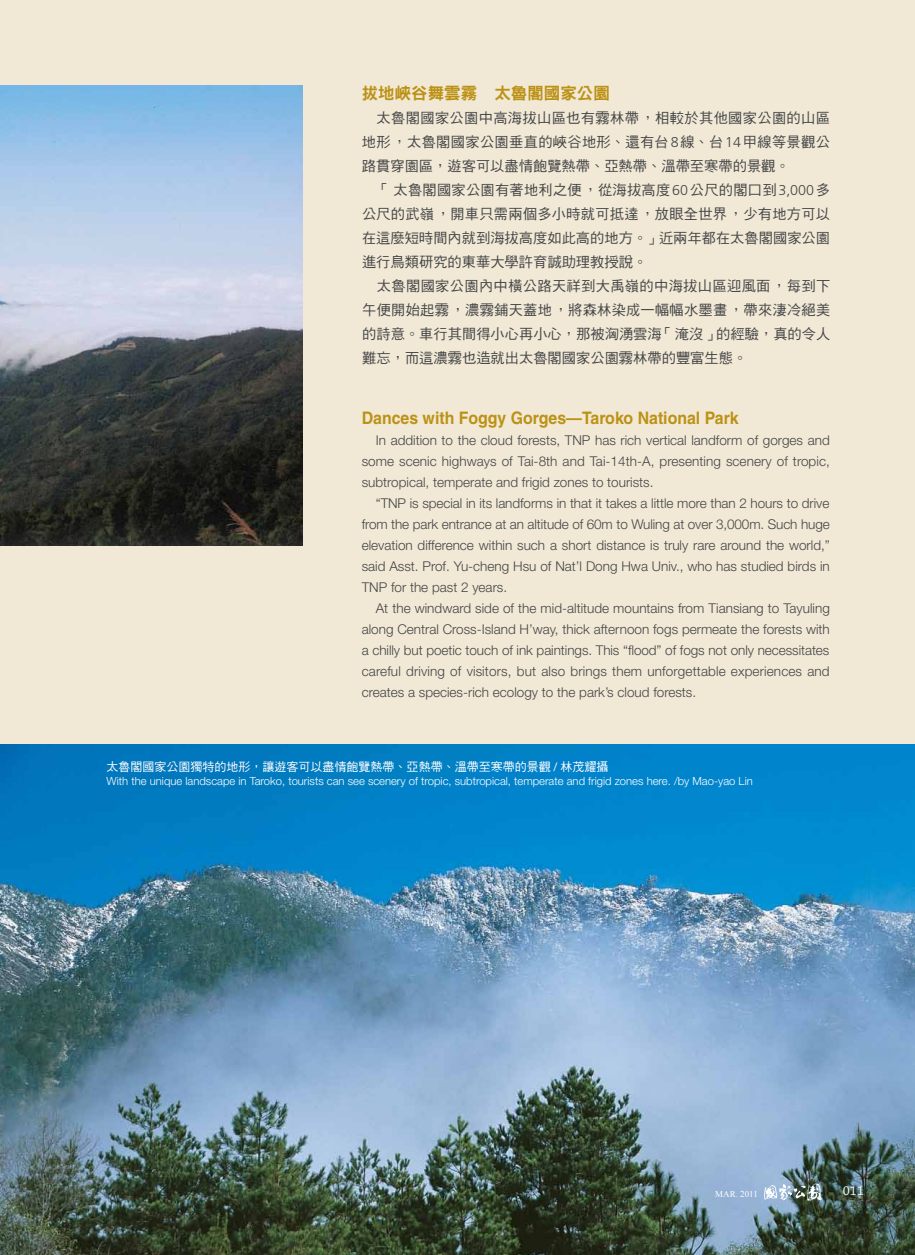
<style>
.page{position:relative;width:915px;height:1255px;background:#fff}
.page>*{position:absolute;margin:0;border:0;box-sizing:border-box;transform-origin:0 0}
.t1{font:700 17.25px "Helvetica";color:#bc9216;scale:.92 1}
.t2{font:16.5px "DF Hei Std W9";color:#bc9216}
.t3{font:14.25px/24px "DF Hei Std W5";color:#454547;text-align:justify}
.t4{font:300 13.5px/21px "Helvetica Neue LT Std";color:#454547;text-align:justify}
.t5{font:13.5px "Chaparral Pro";color:#fff}
.t6{font:12px "DF Hei Std W5";color:#fff}
.t7{font:300 11.25px "Helvetica Neue LT Std";color:#fff}
.t8{font:9px "Times New Roman";color:#fff}
.s1{font-family:"Frutiger LT Std";font-weight:300}
</style>
<div class="page">
<div style="left:0;top:0;width:914px;height:1254px;background:#f1e9d6"></div>
<img style="left:0;top:85px;width:302px;height:461px">
<img style="left:0;top:744px;width:914px;height:510px">
<svg style="left:763px;top:1183px;width:58px;height:17px"></svg>
<p class="t2" style="left:361px;top:84px;width:249px">拔地峽谷舞雲霧 太魯閣國家公園</p>
<p class="t3" style="left:362px;top:106px;width:469px;text-indent:15px">太魯閣國家公園中高海拔山區也有霧林帶，相較於其他國家公園的山區地形，太魯閣國家公園垂直的峽谷地形、還有台<span class="s1">8</span>線、台<span class="s1">14</span>甲線等景觀公路貫穿園區，遊客可以盡情飽覽熱帶、亞熱帶、溫帶至寒帶的景觀。</p>
<p class="t3" style="left:362px;top:178px;width:469px;text-indent:13px">「太魯閣國家公園有著地利之便，從海拔高度<span class="s1">60</span>公尺的閣口到<span class="s1">3,000</span>多公尺的武嶺，開車只需兩個多小時就可抵達，放眼全世界，少有地方可以在這麼短時間內就到海拔高度如此高的地方。」近兩年都在太魯閣國家公園進行鳥類研究的東華大學許育誠助理教授說。</p>
<p class="t3" style="left:362px;top:274px;width:469px;text-indent:15px">太魯閣國家公園內中橫公路天祥到大禹嶺的中海拔山區迎風面，每到下午便開始起霧，濃霧鋪天蓋地，將森林染成一幅幅水墨畫，帶來淒冷絕美的詩意。車行其間得小心再小心，那被洶湧雲海「淹沒」的經驗，真的令人難忘，而這濃霧也造就出太魯閣國家公園霧林帶的豐富生態。</p>
<p class="t1" style="left:361px;top:407px;width:411px">Dances with Foggy Gorges—Taroko National Park</p>
<p class="t4" style="left:361px;top:429px;width:469px;text-indent:14px">In addition to the cloud forests, TNP has rich vertical landform of gorges and some scenic highways of Tai-8th and Tai-14th-A, presenting scenery of tropic, subtropical, temperate and frigid zones to tourists.</p>
<p class="t4" style="left:361px;top:492px;width:469px;text-indent:14px">“TNP is special in its landforms in that it takes a little more than 2 hours to drive from the park entrance at an altitude of 60m to Wuling at over 3,000m. Such huge elevation difference within such a short distance is truly rare around the world,” said Asst. Prof. Yu-cheng Hsu of Nat’l Dong Hwa Univ., who has studied birds in TNP for the past 2 years.</p>
<p class="t4" style="left:361px;top:597px;width:469px;text-indent:14px">At the windward side of the mid-altitude mountains from Tiansiang to Tayuling along Central Cross-Island H’way, thick afternoon fogs permeate the forests with a chilly but poetic touch of ink paintings. This “flood” of fogs not only necessitates careful driving of visitors, but also brings them unforgettable experiences and creates a species-rich ecology to the park’s cloud forests.</p>
<p class="t6" style="left:106px;top:760px;width:503px">太魯閣國家公園獨特的地形，讓遊客可以盡情飽覽熱帶、亞熱帶、溫帶至寒帶的景觀 <span class="s1">/</span> 林茂耀攝</p>
<p class="t7" style="left:106px;top:773px;width:647px">With the unique landscape in Taroko, tourists can see scenery of tropic, subtropical, temperate and frigid zones here. /by Mao-yao Lin</p>
<p class="t8" style="left:715px;top:1188px;width:44px">MAR. 2011</p>
<p class="t5" style="left:842px;top:1183px;width:23px">011</p>
</div>
